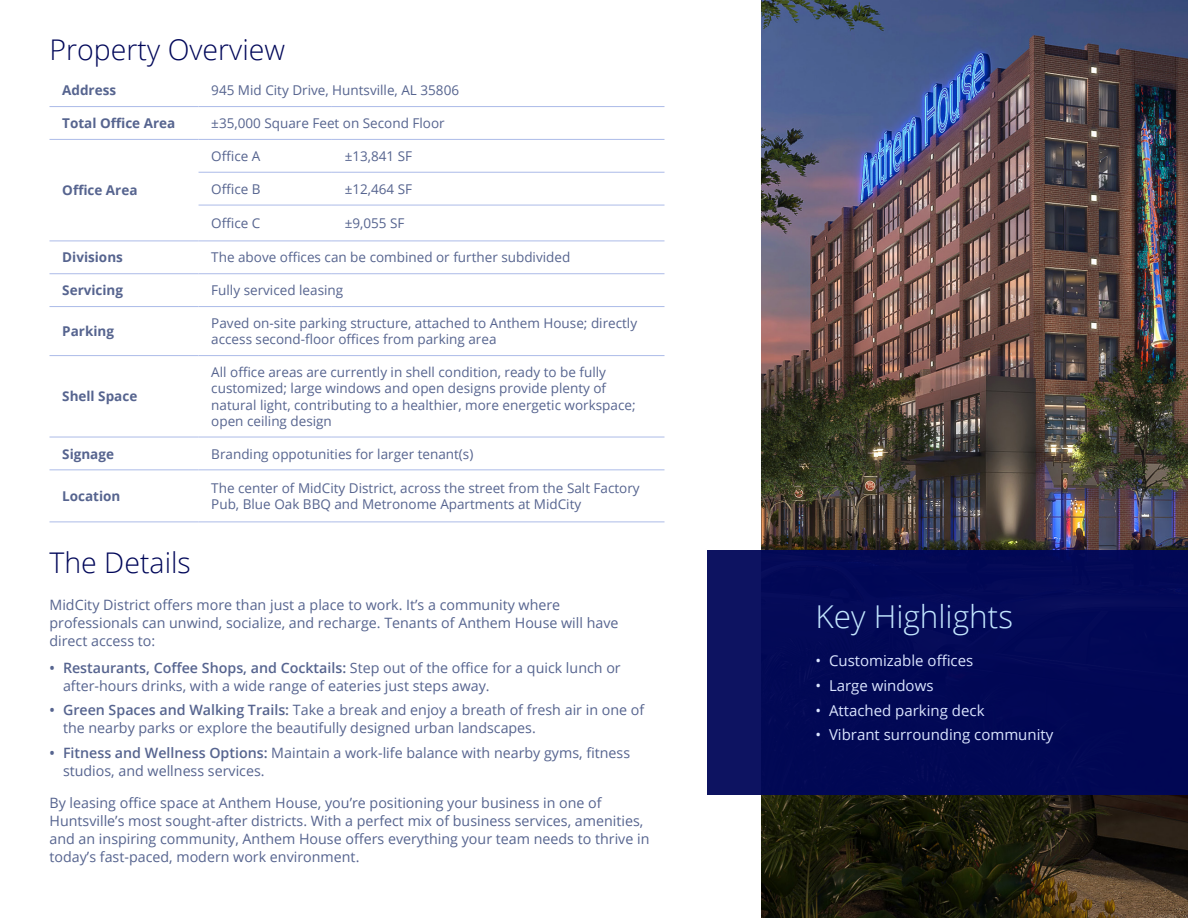
<style>
.page{position:relative;width:1188px;height:918px;background:#fff}
.page>*{position:absolute;margin:0;border:0;box-sizing:border-box;transform-origin:0 0}
.t1{font:300 31.5px "Open Sans";color:#c3e6ff}
.t2{font:300 28.5px "Open Sans";color:#000759}
.t3{font:15px "Open Sans";color:#dbe5ff}
.Body_Copy{font:14.25px/18px "Open Sans";color:#56648f}
.Tabel_Text_2{font:13.5px/16.2px "Open Sans";color:#56648f}
.Table_Text_1{font:700 13.5px "Open Sans";color:#56648f}
.s1{font-weight:600}
</style>
<div class="page">
<img style="left:762px;top:0;width:426px;height:918px">
<div style="left:707px;top:550px;width:481px;height:245px;background:#000759"></div>
<svg style="left:50px;top:171px;width:614px;height:351px"></svg>
<svg style="left:50px;top:307px;width:614px;height:48px"></svg>
<hr style="left:50px;top:106px;width:149px;height:1px;background:#acbbe8">
<hr style="left:199px;top:106px;width:133px;height:1px;background:#acbbe8">
<hr style="left:332px;top:106px;width:332px;height:1px;background:#acbbe8">
<hr style="left:50px;top:139px;width:149px;height:1px;background:#acbbe8">
<hr style="left:50px;top:241px;width:149px;height:1px;background:#acbbe8">
<hr style="left:50px;top:273px;width:149px;height:1px;background:#acbbe8">
<hr style="left:199px;top:139px;width:133px;height:1px;background:#acbbe8">
<hr style="left:332px;top:139px;width:332px;height:1px;background:#acbbe8">
<hr style="left:199px;top:241px;width:133px;height:1px;background:#acbbe8">
<hr style="left:332px;top:241px;width:332px;height:1px;background:#acbbe8">
<hr style="left:199px;top:273px;width:133px;height:1px;background:#acbbe8">
<hr style="left:332px;top:273px;width:332px;height:1px;background:#acbbe8">
<hr style="left:199px;top:172px;width:133px;height:1px;background:#acbbe8">
<hr style="left:332px;top:172px;width:332px;height:1px;background:#acbbe8">
<hr style="left:199px;top:205px;width:133px;height:1px;background:#acbbe8">
<hr style="left:332px;top:205px;width:332px;height:1px;background:#acbbe8">
<hr style="left:50px;top:306px;width:149px;height:1px;background:#acbbe8">
<hr style="left:199px;top:306px;width:133px;height:1px;background:#acbbe8">
<hr style="left:332px;top:306px;width:332px;height:1px;background:#acbbe8">
<hr style="left:50px;top:355px;width:149px;height:1px;background:#acbbe8">
<hr style="left:199px;top:355px;width:133px;height:1px;background:#acbbe8">
<hr style="left:332px;top:355px;width:332px;height:1px;background:#acbbe8">
<hr style="left:50px;top:437px;width:149px;height:1px;background:#acbbe8">
<hr style="left:199px;top:437px;width:133px;height:1px;background:#acbbe8">
<hr style="left:332px;top:437px;width:332px;height:1px;background:#acbbe8">
<hr style="left:50px;top:469px;width:149px;height:1px;background:#acbbe8">
<hr style="left:199px;top:469px;width:133px;height:1px;background:#acbbe8">
<hr style="left:332px;top:469px;width:332px;height:1px;background:#acbbe8">
<hr style="left:50px;top:522px;width:149px;height:1px;background:#acbbe8">
<hr style="left:199px;top:522px;width:133px;height:1px;background:#acbbe8">
<hr style="left:332px;top:522px;width:332px;height:1px;background:#acbbe8">
<p class="t2" style="left:50px;top:30px;width:237px">Property Overview</p>
<p class="Table_Text_1" style="left:62px;top:81px;width:55px">Address</p>
<p class="Tabel_Text_2" style="left:211px;top:82px;width:249px">945 Mid City Drive, Huntsville, AL 35806</p>
<p class="Table_Text_1" style="left:62px;top:114px;width:115px">Total Office Area</p>
<p class="Tabel_Text_2" style="left:211px;top:115px;width:235px">±35,000 Square Feet on Second Floor</p>
<p class="Table_Text_1" style="left:62px;top:181px;width:77px">Office Area</p>
<p class="Tabel_Text_2" style="left:211px;top:148px;width:51px">Office A</p>
<p class="Tabel_Text_2" style="left:345px;top:148px;width:69px">±13,841 SF</p>
<p class="Tabel_Text_2" style="left:211px;top:180px;width:51px">Office B</p>
<p class="Tabel_Text_2" style="left:345px;top:180px;width:69px">±12,464 SF</p>
<p class="Tabel_Text_2" style="left:211px;top:215px;width:51px">Office C</p>
<p class="Tabel_Text_2" style="left:345px;top:215px;width:61px">±9,055 SF</p>
<p class="Table_Text_1" style="left:62px;top:248px;width:62px">Divisions</p>
<p class="Tabel_Text_2" style="left:211px;top:249px;width:361px">The above offices can be combined or further subdivided</p>
<p class="Table_Text_1" style="left:62px;top:281px;width:62px">Servicing</p>
<p class="Tabel_Text_2" style="left:211px;top:282px;width:133px">Fully serviced leasing</p>
<p class="Table_Text_1" style="left:62px;top:322px;width:53px">Parking</p>
<p class="Tabel_Text_2" style="left:211px;top:315px;width:427px">Paved on-site parking structure, attached to Anthem House; directly access second-floor offices from parking area</p>
<p class="Table_Text_1" style="left:62px;top:387px;width:77px">Shell Space</p>
<p class="Tabel_Text_2" style="left:211px;top:364px;width:426px">All office areas are currently in shell condition, ready to be fully customized; large windows and open designs provide plenty of natural light, contributing to a healthier, more energetic workspace; open ceiling design</p>
<p class="Table_Text_1" style="left:62px;top:444px;width:53px">Signage</p>
<p class="Tabel_Text_2" style="left:211px;top:445px;width:264px">Branding oppotunities for larger tenant(s)</p>
<p class="Table_Text_1" style="left:62px;top:487px;width:60px">Location</p>
<p class="Tabel_Text_2" style="left:211px;top:480px;width:430px">The center of MidCity District, across the street from the Salt Factory<br>Pub, Blue Oak BBQ and Metronome Apartments at MidCity</p>
<p class="t2" style="left:50px;top:543px;width:143px">The Details</p>
<p class="Body_Copy" style="left:50px;top:596px;width:571px">MidCity District offers more than just a place to work. It’s a community where professionals can unwind, socialize, and recharge. Tenants of Anthem House will have direct access to:</p>
<p class="Body_Copy" style="left:63px;top:658px;width:559px;text-indent:-14px"><span class="s1">• Restaurants, Coffee Shops, and Cocktails:</span> Step out of the office for a quick lunch or after-hours drinks, with a wide range of eateries just steps away.</p>
<p class="Body_Copy" style="left:63px;top:701px;width:583px;text-indent:-14px"><span class="s1">• Green Spaces and Walking Trails:</span> Take a break and enjoy a breath of fresh air in one of the nearby parks or explore the beautifully designed urban landscapes.</p>
<p class="Body_Copy" style="left:63px;top:744px;width:569px;text-indent:-14px"><span class="s1">• Fitness and Wellness Options:</span> Maintain a work-life balance with nearby gyms, fitness studios, and wellness services.</p>
<p class="Body_Copy" style="left:50px;top:793px;width:601px">By leasing office space at Anthem House, you’re positioning your business in one of Huntsville’s most sought-after districts. With a perfect mix of business services, amenities, and an inspiring community, Anthem House offers everything your team needs to thrive in today’s fast-paced, modern work environment.</p>
<p class="t1" style="left:815px;top:595px;width:199px">Key Highlights</p>
<p class="t3" style="left:816px;top:650px;width:159px">• Customizable offices</p>
<p class="t3" style="left:816px;top:675px;width:120px">• Large windows</p>
<p class="t3" style="left:816px;top:700px;width:171px">• Attached parking deck</p>
<p class="t3" style="left:816px;top:725px;width:239px">• Vibrant surrounding community</p>
</div>
